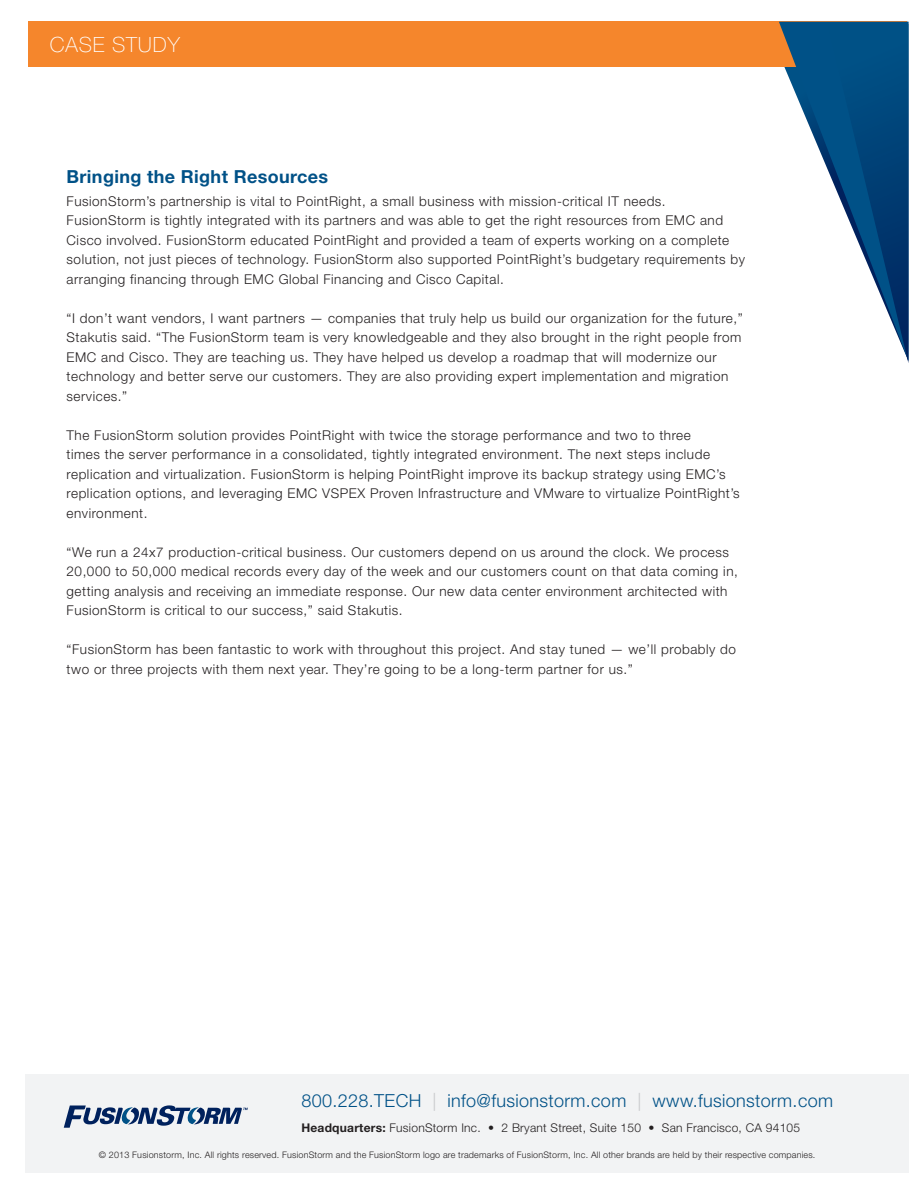
<style>
.page{position:relative;width:918px;height:1188px;background:#fff}
.page>*{position:absolute;margin:0;border:0;box-sizing:border-box;transform-origin:0 0}
.t1{font:100 21px "Helvetica Neue LT Std";letter-spacing:.04em;color:#fff}
.t2{font:300 18px "Helvetica Neue LT Std";letter-spacing:.02em;color:#005187}
.t3{font:700 18px "Helvetica Neue LT Std";letter-spacing:.02em;color:#005187}
.t4{font:300 13.5px/19.5px "Helvetica Neue LT Std";letter-spacing:.04em;color:#231f20}
.t5{font:300 12px "Helvetica Neue LT Std";letter-spacing:.02em;color:#231f20}
.t6{font:300 9px "Helvetica Neue LT Std";letter-spacing:.02em;color:#231f20}
.s1{color:#c7c8ca}
.s2{font-weight:700}
</style>
<div class="page">
<div style="left:25px;top:1074px;width:883px;height:99px;background:#f2f3f4"></div>
<div style="left:28px;top:22px;width:879px;height:45px;background:#f5862c"></div>
<svg style="left:779px;top:22px;width:129px;height:148px;fill:#005187"></svg>
<svg style="left:828px;top:24px;width:80px;height:338px"></svg>
<svg style="left:64px;top:1105px;width:184px;height:23px"></svg>
<h1 class="t1" style="left:50px;top:32px;width:131px">CASE STUDY</h1>
<h2 class="t3" style="left:67px;top:166px;width:263px">Bringing the Right Resources</h2>
<p class="t4" style="left:67px;top:191px;width:680px">FusionStorm’s partnership is vital to PointRight, a small business with mission-critical IT needs.<br>FusionStorm is tightly integrated with its partners and was able to get the right resources from EMC and Cisco involved. FusionStorm educated PointRight and provided a team of experts working on a complete solution, not just pieces of technology. FusionStorm also supported PointRight’s budgetary requirements by arranging financing through EMC Global Financing and Cisco Capital.</p>
<p class="t4" style="left:67px;top:308px;width:678px">“I don’t want vendors, I want partners — companies that truly help us build our organization for the future,” Stakutis said. “The FusionStorm team is very knowledgeable and they also brought in the right people from EMC and Cisco. They are teaching us. They have helped us develop a roadmap that will modernize our technology and better serve our customers. They are also providing expert implementation and migration services.”</p>
<p class="t4" style="left:67px;top:425px;width:675px">The FusionStorm solution provides PointRight with twice the storage performance and two to three<br>times the server performance in a consolidated, tightly integrated environment. The next steps include replication and virtualization. FusionStorm is helping PointRight improve its backup strategy using EMC’s replication options, and leveraging EMC VSPEX Proven Infrastructure and VMware to virtualize PointRight’s environment.</p>
<p class="t4" style="left:67px;top:542px;width:673px">“We run a 24x7 production-critical business. Our customers depend on us around the clock. We process 20,000 to 50,000 medical records every day of the week and our customers count on that data coming in, getting analysis and receiving an immediate response. Our new data center environment architected with FusionStorm is critical to our success,” said Stakutis.</p>
<p class="t4" style="left:67px;top:639px;width:671px">“FusionStorm has been fantastic to work with throughout this project. And stay tuned — we’ll probably do two or three projects with them next year. They’re going to be a long-term partner for us.”</p>
<h2 class="t2" style="left:301px;top:1090px;width:533px">800.228.TECH <span class="s1">|</span> info@fusionstorm.com <span class="s1">|</span> www.fusionstorm.com</h2>
<p class="t5" style="left:301px;top:1120px;width:500px"><span class="s2">Headquarters:</span> FusionStorm Inc. • 2 Bryant Street, Suite 150 • San Francisco, CA 94105</p>
<p class="t6" style="left:99px;top:1149px;width:718px">© 2013 Fusionstorm, Inc. All rights reserved. FusionStorm and the FusionStorm logo are trademarks of FusionStorm, Inc. All other brands are held by their respective companies.</p>
</div>
